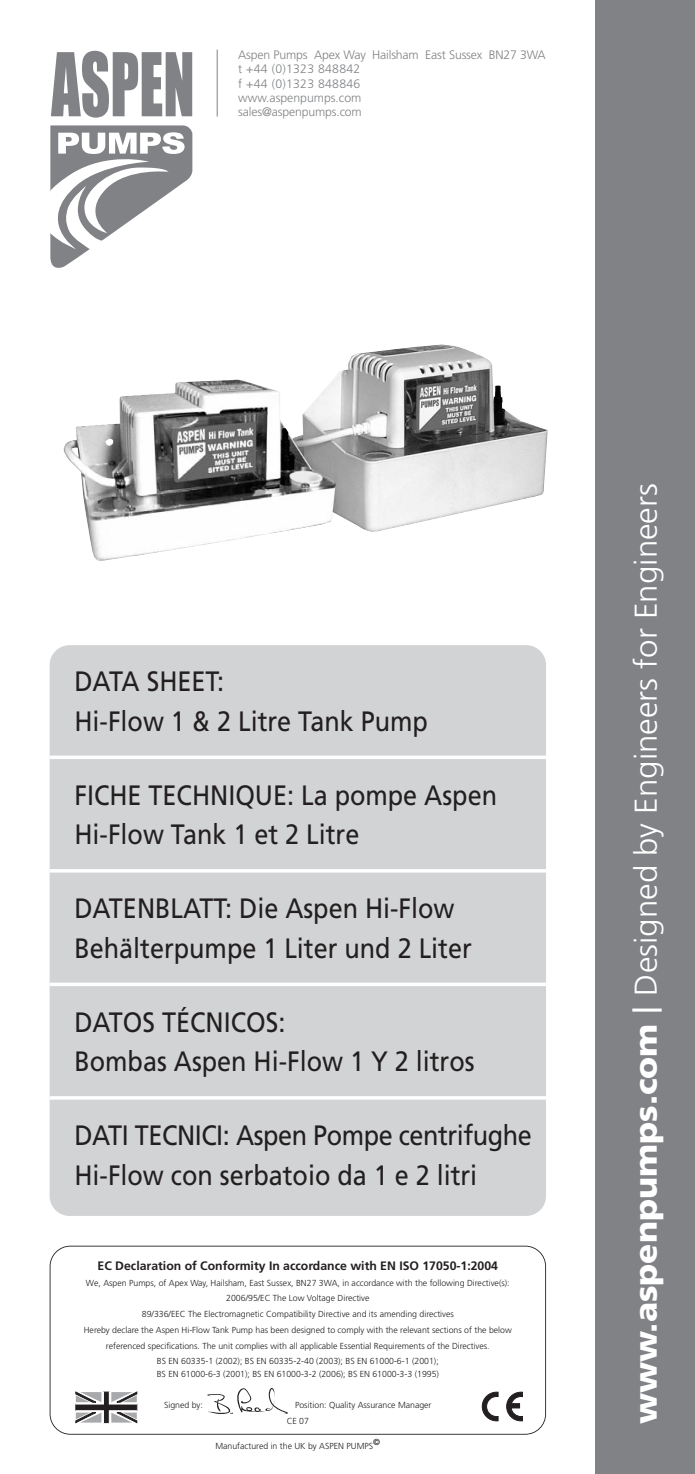
<style>
.page{position:relative;width:695px;height:1474px;background:#fff}
.page>*{position:absolute;margin:0;border:0;box-sizing:border-box;transform-origin:0 0}
.t1{font:300 31.5px "Frutiger";color:#fff;scale:1.05 1}
.t2{font:28px/39.4px "Frutiger";color:#231f20;scale:.9 1}
.t3{font:300 12.25px/14.3px "Frutiger";letter-spacing:-.01em;color:#808285}
.t4{font:700 12.25px "Frutiger";color:#231f20}
.t5{font:300 8.75px/15.8px "Frutiger";color:#231f20;text-align:center}
.s1{font-weight:900}
.s2{font-size:42px}
</style>
<div class="page">
<div style="left:595px;top:0;width:99px;height:1473px;background:#808285"></div>
<svg style="left:51px;top:51px;width:141px;height:67px"></svg>
<svg style="left:50px;top:125px;width:142px;height:143px"></svg>
<hr style="left:217px;top:50px;width:1px;height:67px;background:#808285">
<div style="left:50px;top:645px;width:496px;height:570px;background:#d1d3d4;border-radius:20px"></div>
<svg style="left:50px;top:755px;width:496px;height:4px;fill:#fff"></svg>
<hr style="left:50px;top:869px;width:496px;height:3px;background:#fff">
<svg style="left:50px;top:982px;width:496px;height:4px;fill:#fff"></svg>
<hr style="left:50px;top:1096px;width:496px;height:3px;background:#fff">
<div style="left:50px;top:1245px;width:496px;height:189px;border:2px solid #231f20;border-radius:21px"></div>
<svg style="left:207px;top:1388px;width:81px;height:26px"></svg>
<svg style="left:76px;top:1391px;width:61px;height:31px"></svg>
<svg style="left:482px;top:1391px;width:16px;height:29px"></svg>
<svg style="left:506px;top:1391px;width:16px;height:29px"></svg>
<img style="left:334px;top:344px;width:213px;height:188px">
<img style="left:63px;top:380px;width:273px;height:181px">
<h3 class="t3" style="left:238px;top:48px;width:309px">Aspen Pumps Apex Way Hailsham East Sussex BN27 3WA t +44 (0)1323 848842<br>f +44 (0)1323 848846<br>www.aspenpumps.com<br>sales@aspenpumps.com</h3>
<h2 class="t2" style="left:74px;top:664px;width:394px">DATA SHEET:<br>Hi-Flow 1 &amp; 2 Litre Tank Pump</h2>
<h2 class="t2" style="left:74px;top:777px;width:471px">FICHE TECHNIQUE: La pompe Aspen<br>Hi-Flow Tank 1 et 2 Litre</h2>
<h2 class="t2" style="left:74px;top:891px;width:443px">DATENBLATT: Die Aspen Hi-Flow<br>Behälterpumpe 1 Liter und 2 Liter</h2>
<h2 class="t2" style="left:74px;top:1004px;width:446px">DATOS TÉCNICOS:<br>Bombas Aspen Hi-Flow 1 Y 2 litros</h2>
<h2 class="t2" style="left:74px;top:1118px;width:509px">DATI TECNICI: Aspen Pompe centrifughe<br>Hi-Flow con serbatoio da 1 e 2 litri</h2>
<h3 class="t4" style="left:98px;top:1260px;width:402px">EC Declaration of Conformity In accordance with EN ISO 17050-1:2004</h3>
<p class="t5" style="left:84px;top:1275px;width:429px">We, Aspen Pumps, of Apex Way, Hailsham, East Sussex, BN27 3WA, in accordance with the following Directive(s):<br>2006/95/EC The Low Voltage Directive<br>89/336/EEC The Electromagnetic Compatibility Directive and its amending directives<br>Hereby declare the Aspen Hi-Flow Tank Pump has been designed to comply with the relevant sections of the below referenced specifications. The unit complies with all applicable Essential Requirements of the Directives.<br>BS EN 60335-1 (2002); BS EN 60335-2-40 (2003); BS EN 61000-6-1 (2001);</p>
<p class="t5" style="left:157px;top:1366px;width:284px">BS EN 61000-6-3 (2001); BS EN 61000-3-2 (2006); BS EN 61000-3-3 (1995)</p>
<p class="t5" style="left:164px;top:1397px;width:40px">Signed by:</p>
<p class="t5" style="left:286px;top:1397px;width:146px;text-align:left;text-indent:8px">Position: Quality Assurance Manager<br>CE 07</p>
<p class="t5" style="left:215px;top:1438px;width:166px">Manufactured in the UK by ASPEN PUMPS<sup>©</sup></p>
<h1 class="t1" style="left:633px;top:1424px;width:897px;rotate:-90deg"><span class="s1">www.aspenpumps.com</span> <span class="s2">I</span> Designed by Engineers for Engineers</h1>
</div>
